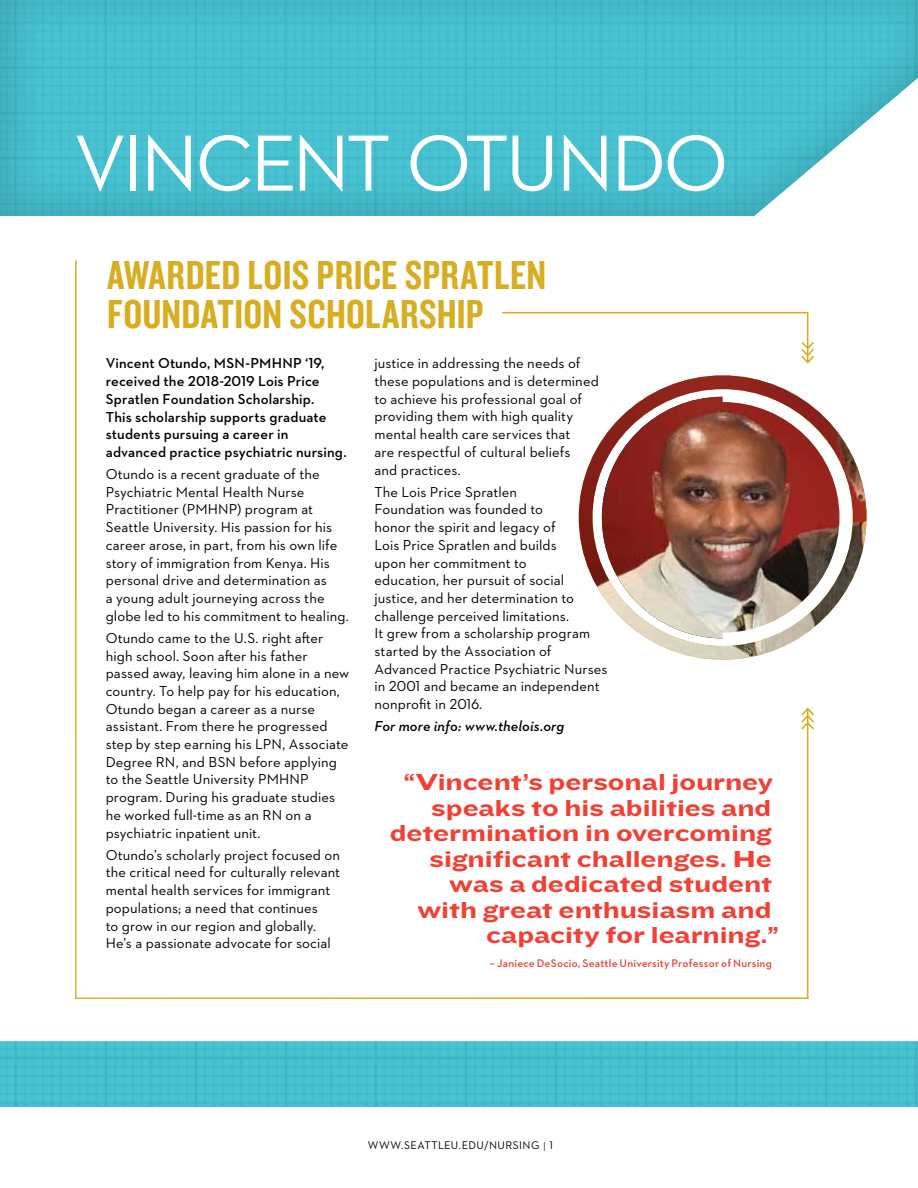
<style>
.page{position:relative;width:918px;height:1188px;background:#fff}
.page>*{position:absolute;margin:0;border:0;box-sizing:border-box;transform-origin:0 0}
.t1{font:81px "Neutraface 2 Text";color:#fff}
.t2{font:42px/39px "Knockout 49 Liteweight";letter-spacing:.005em;color:#d7ae21}
.t3{font:24px "Knockout HTF54 Sumo";letter-spacing:-.005em;color:#ef4135}
.t4{font:14.7px/17.7px "Neutraface 2 Text";letter-spacing:.005em;color:#000}
.t5{font:600 14.7px/17.7px "Neutraface 2 Text";letter-spacing:.01em;color:#000}
.t6{font:italic 600 14.7px "Neutraface 2 Text";letter-spacing:.01em;color:#000}
.t7{font:600 11.25px "Neutraface 2 Text";letter-spacing:.02em;color:#ef4135}
.t8{font:11.25px "Neutraface 2 Text";color:#000}
.s1{font-weight:300;font-size:13.5px}
</style>
<div class="page">
<div style="left:0;top:0;width:918px;height:218px;background:#000;opacity:.2"></div>
<img style="left:0;top:1041px;width:918px;height:66px">
<img style="left:579px;top:375px;width:288px;height:285px">
<img style="left:723px;top:395px;width:124px;height:245px">
<svg style="left:801px;top:312px;width:13px;height:52px"></svg>
<hr style="left:502px;top:312px;width:306px;height:2px;background:#d7ae21">
<svg style="left:801px;top:708px;width:13px;height:291px"></svg>
<hr style="left:75px;top:997px;width:733px;height:2px;background:#d7ae21">
<hr style="left:75px;top:260px;width:2px;height:739px;background:#d7ae21">
<h1 class="t1" style="left:74px;top:113px;width:635px">Vincent otundo</h1>
<h2 class="t2" style="left:107px;top:254px;width:440px">AWARDED LOIS PRICE SPRATLEN<br>FOUNDATION SCHOLARSHIP</h2>
<p class="t5" style="left:106px;top:354px;width:242px">Vincent Otundo, MSN-PMHNP ‘19, received the 2018-2019 Lois Price Spratlen Foundation Scholarship.<br>This scholarship supports graduate students pursuing a career in advanced practice psychiatric nursing.</p>
<p class="t4" style="left:106px;top:465px;width:244px">Otundo is a recent graduate of the Psychiatric Mental Health N urse Practitioner (PMHN P) program at Seattle U niversity. His passion for his career arose, in part, from his own life story of immigration from Kenya. His personal drive and determination as<br>a young adult journeying across the globe led to his commitment to healing.</p>
<p class="t4" style="left:106px;top:629px;width:245px">Otundo came to the U.S. right after high school. Soon after his father passed away, leaving him alone in a new country. To help pay for his education, Otundo began a career as a nurse assistant. From there he progressed step by step earning his LPN , Associate Degree RN , and BSN before applying to the Seattle U niversity PMHN P program. During his graduate studies he worked full-time as an RN on a psychiatric inpatient unit.</p>
<p class="t4" style="left:106px;top:846px;width:236px">Otundo’s scholarly project focused on the critical need for culturally relevant mental health services for immigrant populations; a need that continues<br>to grow in our region and globally.<br>He’s a passionate advocate for social</p>
<p class="t4" style="left:375px;top:354px;width:226px">justice in addressing the needs of these populations and is determined to achieve his professional goal of providing them with high quality mental health care services that<br>are respectful of cultural beliefs<br>and practices.</p>
<p class="t4" style="left:375px;top:483px;width:235px">The Lois Price Spratlen<br>Foundation was founded to<br>honor the spirit and legacy of<br>Lois Price Spratlen and builds<br>upon her commitment to<br>education, her pursuit of social justice, and her determination to challenge perceived limitations.<br>It grew from a scholarship program started by the Association of<br>Advanced Practice Psychiatric N urses in 2001 and became an independent nonprofit in 2016.</p>
<p class="t6" style="left:375px;top:717px;width:191px">For more info: www.thelois.org</p>
<h3 class="t3" style="left:403px;top:769px;width:371px">“Vincent’s personal journey</h3>
<h3 class="t3" style="left:431px;top:794px;width:341px">speaks to his abilities and</h3>
<h3 class="t3" style="left:390px;top:820px;width:383px">determination in overcoming</h3>
<h3 class="t3" style="left:430px;top:845px;width:344px">significant challenges. He</h3>
<h3 class="t3" style="left:449px;top:871px;width:325px">was a dedicated student</h3>
<h3 class="t3" style="left:417px;top:896px;width:355px">with great enthusiasm and</h3>
<h3 class="t3" style="left:486px;top:922px;width:294px">capacity for learning.”</h3>
<p class="t7" style="left:490px;top:956px;width:284px">– Janiece DeSocio, Seattle University Professor of Nursing</p>
<p class="t8" style="left:368px;top:1138px;width:187px">www.seattleu.edu/nursing <span class="s1">I</span> 1</p>
</div>
